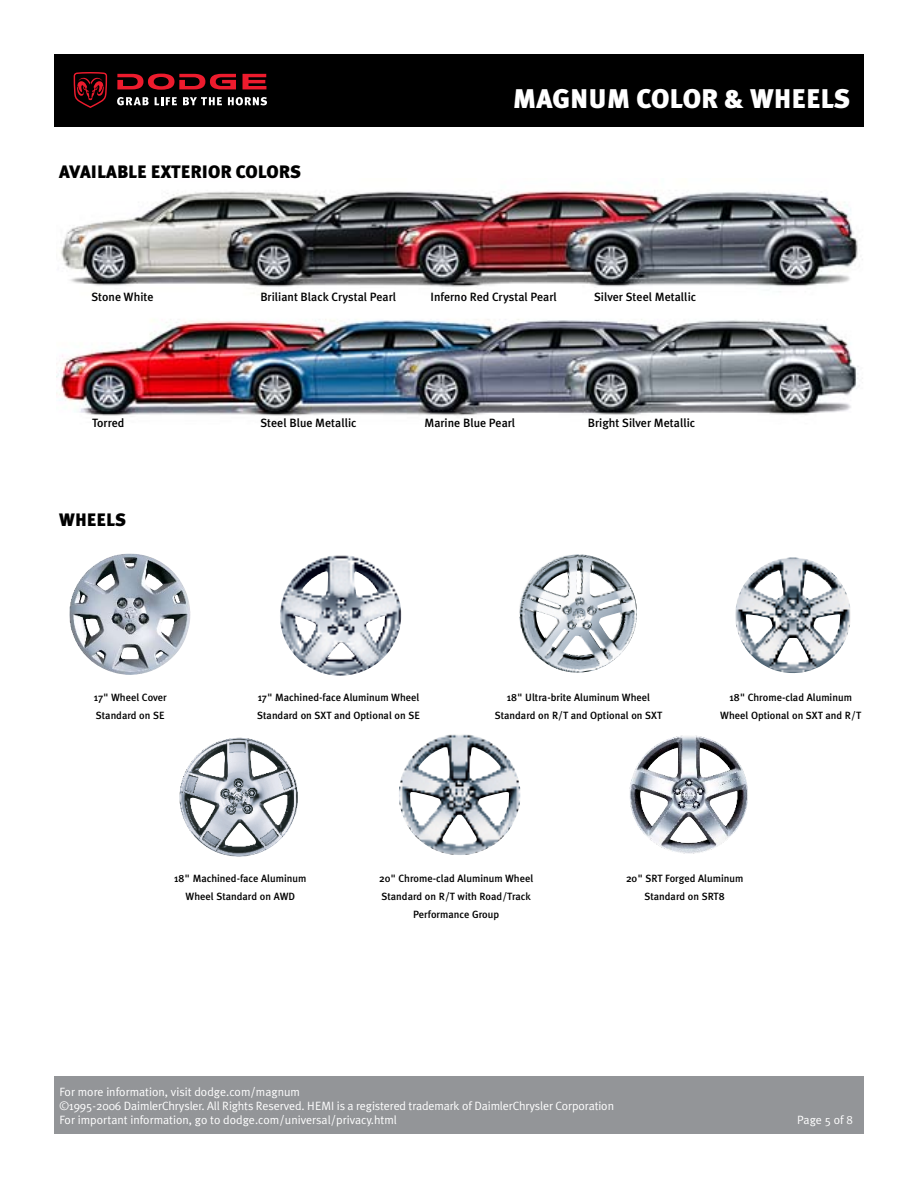
<style>
.page{position:relative;width:918px;height:1188px;background:#fff}
.page>*{position:absolute;margin:0;border:0;box-sizing:border-box;transform-origin:0 0}
.t1{font:900 27px "Meta Plus";color:#fff}
.t2{font:900 18px "Meta Plus";color:#000}
.t3{font:12px/14.4px "Meta Plus Normal";letter-spacing:-.01em;color:#fff}
.t4{font:500 12px "Meta Plus";color:#000}
.t5{font:500 10.5px/18px "Meta Plus";color:#000;text-align:center}
</style>
<div class="page">
<div style="left:54px;top:54px;width:810px;height:72px;background:#000"></div>
<svg style="left:155px;top:97px;width:22px;height:8px"></svg>
<svg style="left:117px;top:97px;width:32px;height:8px"></svg>
<svg style="left:183px;top:97px;width:39px;height:8px"></svg>
<svg style="left:228px;top:97px;width:39px;height:8px"></svg>
<svg style="left:74px;top:72px;width:33px;height:36px"></svg>
<svg style="left:243px;top:74px;width:23px;height:15px"></svg>
<svg style="left:117px;top:74px;width:119px;height:16px"></svg>
<div style="left:54px;top:1076px;width:810px;height:58px;background:#939598"></div>
<img style="left:56px;top:191px;width:807px;height:225px">
<img style="left:179px;top:737px;width:119px;height:120px">
<img style="left:629px;top:735px;width:119px;height:119px">
<img style="left:735px;top:557px;width:116px;height:116px">
<img style="left:519px;top:554px;width:118px;height:119px">
<img style="left:299px;top:555px;width:35px;height:17px">
<img style="left:69px;top:553px;width:122px;height:122px">
<img style="left:399px;top:734px;width:122px;height:121px">
<h2 class="t2" style="left:59px;top:161px;width:243px">AVAILABLE EXTERIOR COLORS</h2>
<h1 class="t1" style="left:513px;top:83px;width:339px">MAGNUM COLOR &amp; WHEELS</h1>
<p class="t4" style="left:92px;top:290px;width:64px">Stone White</p>
<p class="t4" style="left:92px;top:416px;width:34px">Torred</p>
<h2 class="t2" style="left:59px;top:509px;width:68px">WHEELS</h2>
<p class="t4" style="left:260px;top:290px;width:137px">Briliant Black Crystal Pearl</p>
<p class="t4" style="left:430px;top:290px;width:128px">Inferno Red Crystal Pearl</p>
<p class="t4" style="left:594px;top:290px;width:104px">Silver Steel Metallic</p>
<p class="t4" style="left:260px;top:416px;width:98px">Steel Blue Metallic</p>
<p class="t4" style="left:424px;top:416px;width:92px">Marine Blue Pearl</p>
<p class="t4" style="left:588px;top:416px;width:109px">Bright Silver Metallic</p>
<p class="t5" style="left:94px;top:688px;width:75px;text-align:left">17" Wheel Cover<br>Standard on SE</p>
<p class="t5" style="left:257px;top:688px;width:164px;text-align:left">17" Machined-face Aluminum Wheel<br>Standard on SXT and Optional on SE</p>
<p class="t5" style="left:495px;top:688px;width:169px">18" Ultra-brite Aluminum Wheel<br>Standard on R/T and Optional on SXT</p>
<p class="t5" style="left:720px;top:688px;width:143px">18" Chrome-clad Aluminum<br>Wheel Optional on SXT and R/T</p>
<p class="t5" style="left:174px;top:870px;width:134px">18" Machined-face Aluminum<br>Wheel Standard on AWD</p>
<p class="t5" style="left:379px;top:870px;width:156px">20" Chrome-clad Aluminum Wheel<br>Standard on R/T with Road/Track<br>Performance Group</p>
<p class="t5" style="left:626px;top:870px;width:119px">20" SRT Forged Aluminum<br>Standard on SRT8</p>
<p class="t3" style="left:59px;top:1084px;width:556px">For more information, visit dodge.com/magnum<br>©1995-2006 DaimlerChrysler. All Rights Reserved. HEMI is a registered trademark of DaimlerChrysler Corporation<br>For important information, go to dodge.com/universal/privacy.html</p>
<p class="t3" style="left:797px;top:1112px;width:57px">Page of 8</p>
</div>
